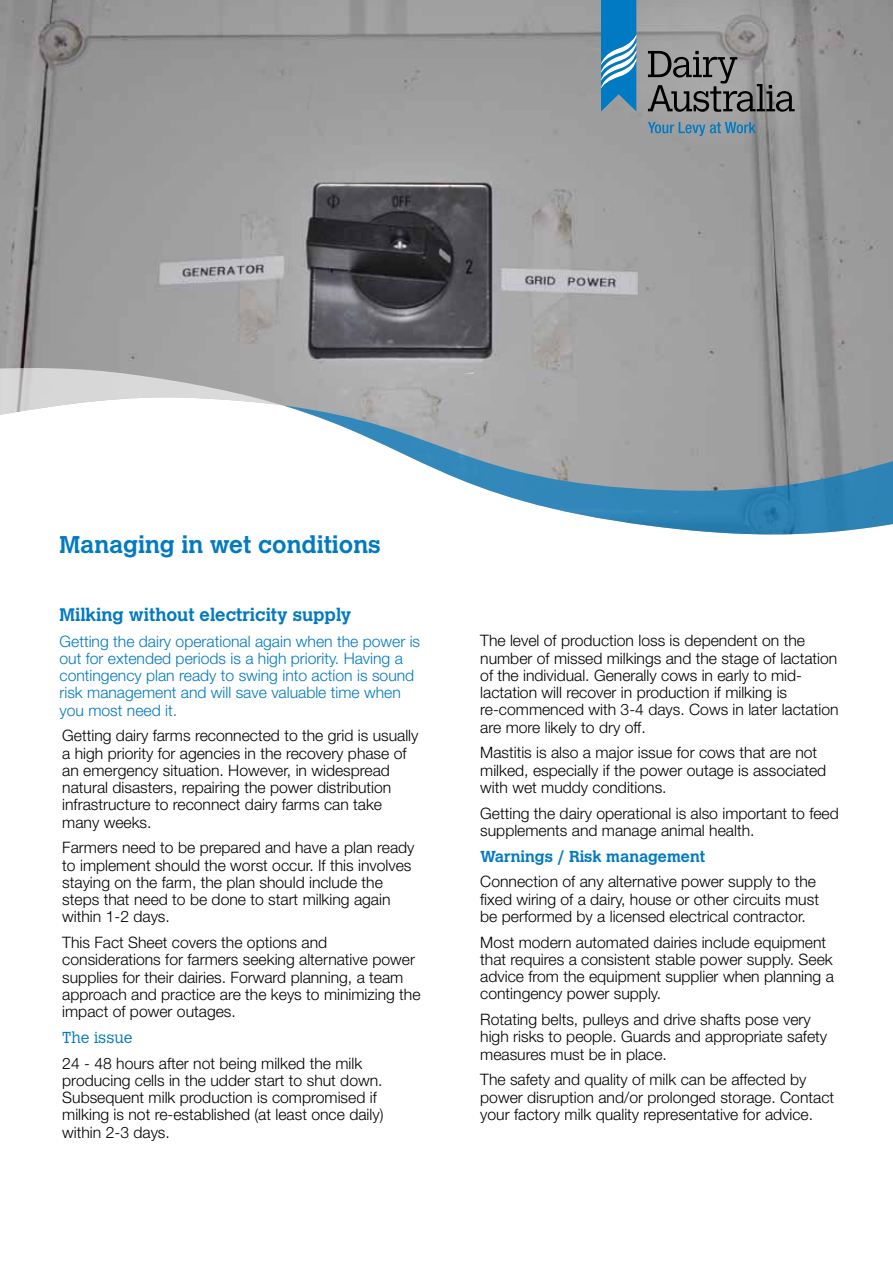
<style>
.page{position:relative;width:893px;height:1263px;background:#fff}
.page>*{position:absolute;margin:0;border:0;box-sizing:border-box;transform-origin:0 0}
.t1{font:700 24px "Calvert MT Std";color:#007ac2}
.t2{font:700 18px "Calvert MT Std";color:#0079c1}
.t3{font:300 15.75px/17.2px "Helvetica Neue LT Std";color:#000}
.t4{font:300 15.75px/17.2px "Helvetica Neue LT Std";color:#0079c1}
.t5{font:700 15.75px "Calvert MT Std";color:#007ac2}
.t6{font:300 15.75px "Calvert MT Std";color:#007ac2}
</style>
<div class="page">
<img style="left:0;top:0;width:893px;height:405px">
<svg style="left:283px;top:405px;width:610px;height:129px"></svg>
<svg style="left:0;top:367px;width:283px;height:48px"></svg>
<svg style="left:594px;top:0;width:244px;height:149px;background:#849097"></svg>
<h1 class="t1" style="left:60px;top:529px;width:323px">Managing in wet conditions</h1>
<p class="t2" style="left:60px;top:603px;width:293px">Milking without electricity supply</p>
<p class="t4" style="left:60px;top:632px;width:362px">Getting the dairy operational again when the power is out for extended periods is a high priority. Having a contingency plan ready to swing into action is sound risk management and will save valuable time when you most need it.</p>
<p class="t3" style="left:62px;top:727px;width:358px">Getting dairy farms reconnected to the grid is usually a high priority for agencies in the recovery phase of an emergency situation. However, in widespread natural disasters, repairing the power distribution infrastructure to reconnect dairy farms can take many weeks.</p>
<p class="t3" style="left:62px;top:839px;width:354px">Farmers need to be prepared and have a plan ready to implement should the worst occur. If this involves staying on the farm, the plan should include the steps that need to be done to start milking again within 1-2 days.</p>
<p class="t3" style="left:62px;top:933px;width:360px">This Fact Sheet covers the options and considerations for farmers seeking alternative power supplies for their dairies. Forward planning, a team approach and practice are the keys to minimizing the impact of power outages.</p>
<p class="t6" style="left:62px;top:1028px;width:72px">The issue</p>
<p class="t3" style="left:62px;top:1054px;width:323px">24 - 48 hours after not being milked the milk producing cells in the udder start to shut down.<br>Subsequent milk production is compromised if milking is not re-established (at least once daily) within 2-3 days.</p>
<p class="t3" style="left:480px;top:632px;width:360px">The level of production loss is dependent on the number of missed milkings and the stage of lactation of the individual. Generally cows in early to mid&shy;lactation will recover in production if milking is re-commenced with 3-4 days. Cows in later lactation are more likely to dry off.</p>
<p class="t3" style="left:480px;top:744px;width:347px">Mastitis is also a major issue for cows that are not milked, especially if the power outage is associated with wet muddy conditions.</p>
<p class="t3" style="left:480px;top:804px;width:360px">Getting the dairy operational is also important to feed supplements and manage animal health.</p>
<p class="t5" style="left:480px;top:846px;width:226px">Warnings / Risk management</p>
<p class="t3" style="left:480px;top:873px;width:340px">Connection of any alternative power supply to the fixed wiring of a dairy, house or other circuits must be performed by a licensed electrical contractor.</p>
<p class="t3" style="left:480px;top:933px;width:355px">Most modern automated dairies include equipment that requires a consistent stable power supply. Seek advice from the equipment supplier when planning a contingency power supply.</p>
<p class="t3" style="left:480px;top:1010px;width:348px">Rotating belts, pulleys and drive shafts pose very high risks to people. Guards and appropriate safety measures must be in place.</p>
<p class="t3" style="left:480px;top:1071px;width:355px">The safety and quality of milk can be affected by power disruption and/or prolonged storage. Contact your factory milk quality representative for advice.</p>
</div>
